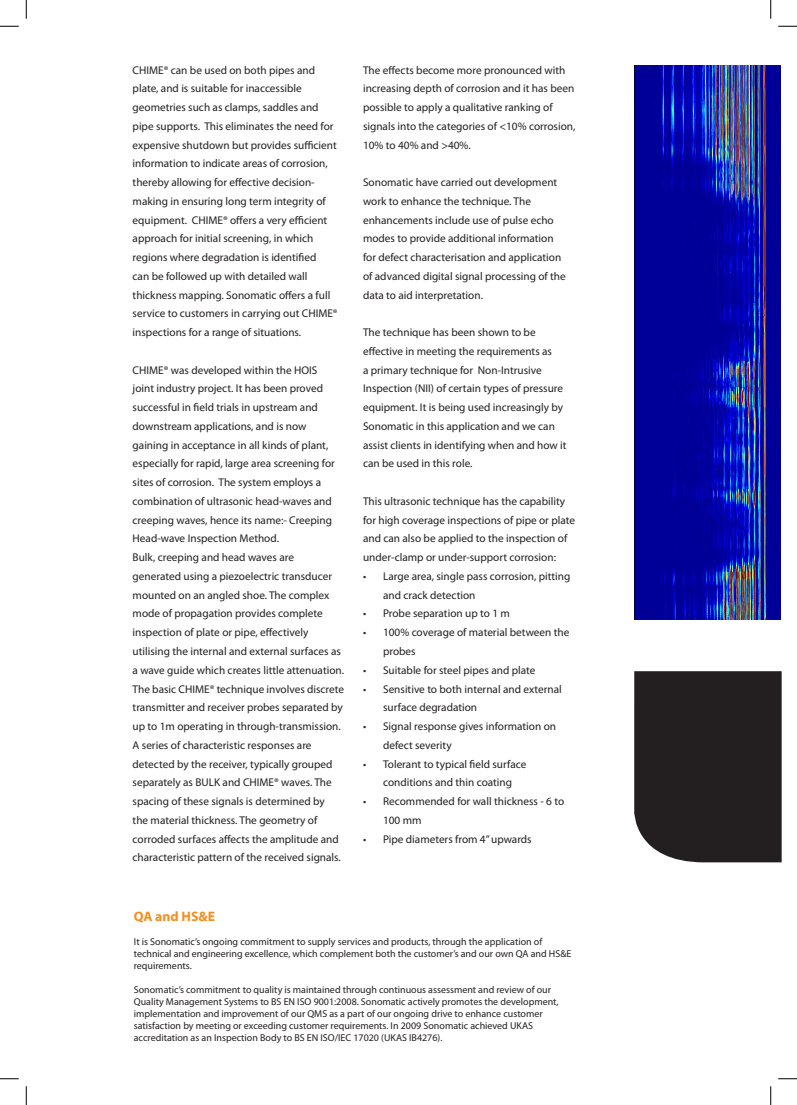
<style>
.page{position:relative;width:797px;height:1105px;background:#fff}
.page>*{position:absolute;margin:0;border:0;box-sizing:border-box;transform-origin:0 0}
.t1{font:700 13.75px "Myriad Pro";color:#f68e1e}
.t2{font:11.25px/18.8px "Myriad Pro";color:#231f20}
.t3{font:10px/12px "Myriad Pro";color:#231f20}
</style>
<div class="page">
<svg style="left:634px;top:671px;width:147px;height:191px;background:#2b2828"></svg>
<img style="left:634px;top:65px;width:146px;height:554px">
<svg style="left:0;top:25px;width:19px;height:2px"></svg>
<svg style="left:778px;top:25px;width:19px;height:2px"></svg>
<svg style="left:0;top:1078px;width:19px;height:1px"></svg>
<svg style="left:778px;top:1078px;width:19px;height:1px"></svg>
<svg style="left:25px;top:0;width:2px;height:19px"></svg>
<svg style="left:25px;top:1086px;width:2px;height:19px"></svg>
<svg style="left:770px;top:0;width:1px;height:19px"></svg>
<svg style="left:770px;top:1086px;width:1px;height:19px"></svg>
<p class="t2" style="left:133px;top:60px;width:206px">CHIME® can be used on both pipes and plate, and is suitable for inaccessible geometries such as clamps, saddles and pipe supports. This eliminates the need for expensive shutdown but provides sufficient information to indicate areas of corrosion, thereby allowing for effective decision&shy;making in ensuring long term integrity of equipment. CHIME® offers a very efficient approach for initial screening, in which regions where degradation is identified<br>can be followed up with detailed wall thickness mapping. Sonomatic offers a full service to customers in carrying out CHIME® inspections for a range of situations.</p>
<p class="t2" style="left:133px;top:360px;width:204px">CHIME® was developed within the HOIS joint industry project. It has been proved successful in field trials in upstream and downstream applications, and is now gaining in acceptance in all kinds of plant, especially for rapid, large area screening for sites of corrosion. The system employs a combination of ultrasonic head-waves and creeping waves, hence its name:- Creeping Head-wave Inspection Method.</p>
<p class="t2" style="left:133px;top:548px;width:213px">Bulk, creeping and head waves are generated using a piezoelectric transducer mounted on an angled shoe. The complex mode of propagation provides complete inspection of plate or pipe, effectively utilising the internal and external surfaces as a wave guide which creates little attenuation.<br>The basic CHIME® technique involves discrete transmitter and receiver probes separated by up to 1m operating in through-transmission.<br>A series of characteristic responses are detected by the receiver, typically grouped separately as BULK and CHIME® waves. The spacing of these signals is determined by<br>the material thickness. The geometry of corroded surfaces affects the amplitude and characteristic pattern of the received signals.</p>
<p class="t2" style="left:363px;top:60px;width:214px">The effects become more pronounced with increasing depth of corrosion and it has been possible to apply a qualitative ranking of signals into the categories of &lt;10% corrosion, 10% to 40% and &gt;40%.</p>
<p class="t2" style="left:363px;top:173px;width:204px">Sonomatic have carried out development work to enhance the technique. The enhancements include use of pulse echo modes to provide additional information for defect characterisation and application of advanced digital signal processing of the data to aid interpretation.</p>
<p class="t2" style="left:363px;top:323px;width:205px">The technique has been shown to be effective in meeting the requirements as<br>a primary technique for Non-Intrusive Inspection (NII) of certain types of pressure equipment. It is being used increasingly by Sonomatic in this application and we can assist clients in identifying when and how it can be used in this role.</p>
<p class="t2" style="left:363px;top:492px;width:213px">This ultrasonic technique has the capability for high coverage inspections of pipe or plate and can also be applied to the inspection of under-clamp or under-support corrosion:</p>
<p class="t2" style="left:383px;top:567px;width:189px;text-indent:-20px">• Large area, single pass corrosion, pitting and crack detection</p>
<p class="t2" style="left:363px;top:604px;width:148px">• Probe separation up to 1 m</p>
<p class="t2" style="left:383px;top:623px;width:188px;text-indent:-20px">• 100% coverage of material between the probes</p>
<p class="t2" style="left:363px;top:660px;width:174px">• Suitable for steel pipes and plate</p>
<p class="t2" style="left:383px;top:679px;width:180px;text-indent:-20px">• Sensitive to both internal and external surface degradation</p>
<p class="t2" style="left:383px;top:717px;width:174px;text-indent:-20px">• Signal response gives information on defect severity</p>
<p class="t2" style="left:363px;top:754px;width:165px;text-align:center">• Tolerant to typical field surface conditions and thin coating</p>
<p class="t2" style="left:383px;top:792px;width:183px;text-indent:-20px">• Recommended for wall thickness - 6 to<br>100 mm</p>
<p class="t2" style="left:363px;top:829px;width:170px">• Pipe diameters from 4”upwards</p>
<p class="t1" style="left:134px;top:907px;width:83px">QA and HS&amp;E</p>
<p class="t3" style="left:134px;top:935px;width:439px">It is Sonomatic’s ongoing commitment to supply services and products, through the application of technical and engineering excellence, which complement both the customer’s and our own QA and HS&amp;E requirements.</p>
<p class="t3" style="left:134px;top:983px;width:426px">Sonomatic’s commitment to quality is maintained through continuous assessment and review of our Quality Management Systems to BS EN ISO 9001:2008. Sonomatic actively promotes the development, implementation and improvement of our QMS as a part of our ongoing drive to enhance customer satisfaction by meeting or exceeding customer requirements. In 2009 Sonomatic achieved UKAS accreditation as an Inspection Body to BS EN ISO/IEC 17020 (UKAS IB4276).</p>
</div>
